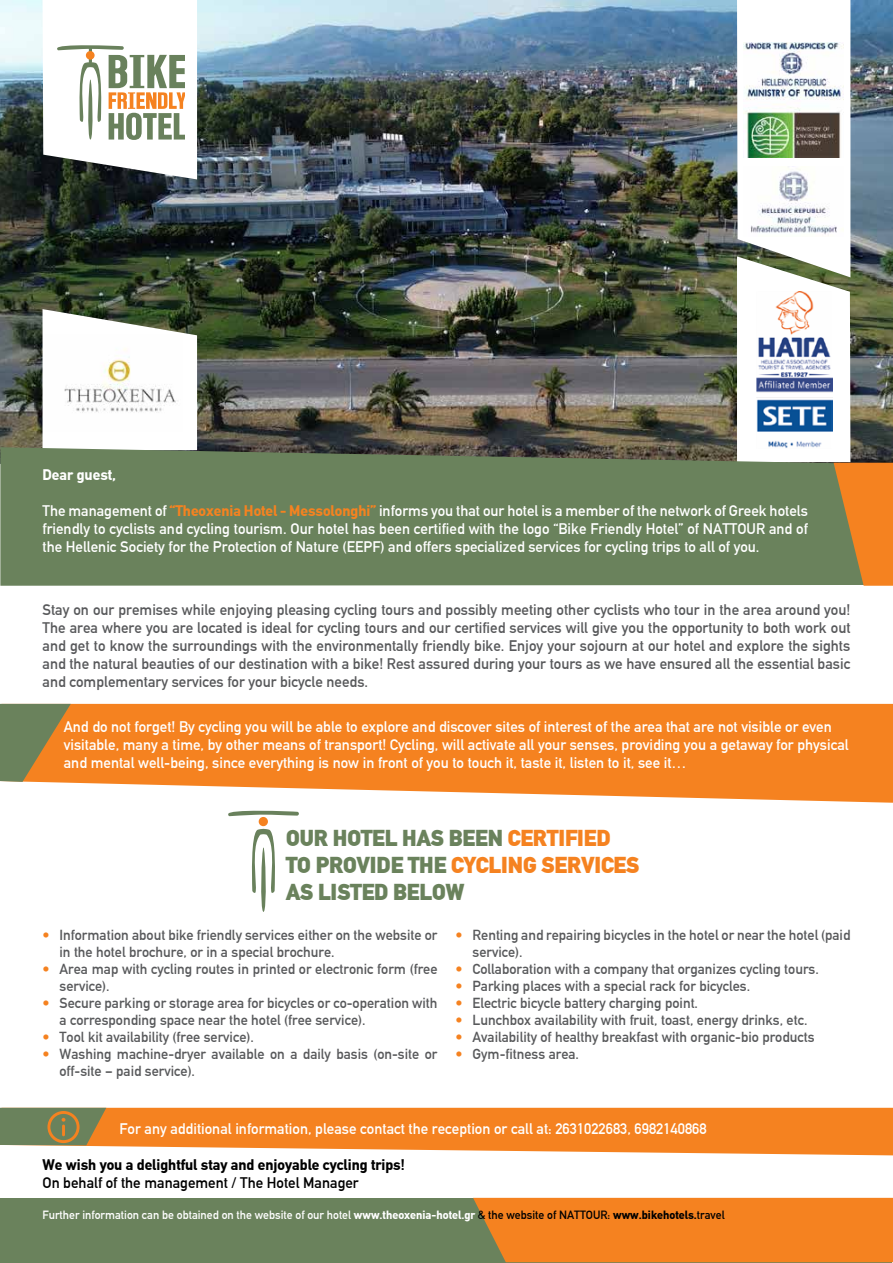
<style>
.page{position:relative;width:893px;height:1263px;background:#fff}
.page>*{position:absolute;margin:0;border:0;box-sizing:border-box;transform-origin:0 0}
.t1{font:900 22.5px/27px "CF Din";color:#6a825c}
.t2{font:15px/18px "CF Din";color:#fff;text-align:justify}
.t3{font:15px/18px "CF Din";color:#58595b;text-align:justify}
.t4{font:700 15px "CF Din";color:#000}
.t5{font:15px "CF Din";color:#000}
.t6{font:700 15px "CF Din";color:#fff}
.t7{font:14.25px/17.1px "CF Din";color:#58595b}
.t8{font:11.7px "CF Din";color:#fff}
.s1{font-weight:700;color:#f58220}
.s2{color:#f58220}
.s3{font-weight:700}
.s4{color:#000}
.s5{font-weight:700;color:#000}
</style>
<div class="page">
<div style="left:1px;top:1198px;width:891px;height:64px;background:#6a825c"></div>
<div style="left:473px;top:1198px;width:420px;height:64px;background:#f58220"></div>
<img style="left:0;top:0;width:737px;height:447px">
<svg style="left:43px;top:0;width:154px;height:179px"></svg>
<svg style="left:43px;top:309px;width:154px;height:138px"></svg>
<div style="left:0;top:447px;width:737px;height:139px;background:#6a825c"></div>
<img style="left:737px;top:0;width:156px;height:586px">
<svg style="left:41px;top:704px;width:852px;height:99px;background:#f68f38"></svg>
<svg style="left:0;top:704px;width:71px;height:78px;background:#9a8247"></svg>
<svg style="left:228px;top:810px;width:71px;height:6px"></svg>
<div style="left:259px;top:817px;width:9px;height:9px;background:#f58220;border-radius:50%"></div>
<svg style="left:252px;top:829px;width:23px;height:83px"></svg>
<svg style="left:0;top:1108px;width:893px;height:47px;background:#eb8e3b"></svg>
<img style="left:743px;top:43px;width:101px;height:115px">
<img style="left:743px;top:167px;width:100px;height:69px">
<img style="left:45px;top:335px;width:137px;height:96px">
<p class="t6" style="left:43px;top:463px;width:75px">Dear guest,</p>
<p class="t2" style="left:43px;top:501px;width:767px">The management of <span class="s1">“Theoxenia Hotel - Messolonghi”</span> informs you that our hotel is a member of the network of Greek hotels friendly to cyclists and cycling tourism. Our hotel has been certified with the logo “Bike Friendly Hotel” of NATTOUR and of the Hellenic Society for the Protection of Nature (EEPF) and offers specialized services for cycling trips to all of you.</p>
<p class="t3" style="left:43px;top:601px;width:809px">Stay on our premises while enjoying pleasing cycling tours and possibly meeting other cyclists who tour in the area around you!<br>The area where you are located is ideal for cycling tours and our certified services will give you the opportunity to both work out and get to know the surroundings with the environmentally friendly bike. Enjoy your sojourn at our hotel and explore the sights and the natural beauties of our destination with a bike! Rest assured during your tours as we have ensured all the essential basic and complementary services for your bicycle needs.</p>
<p class="t2" style="left:64px;top:718px;width:786px;text-align:left">And do not forget! By cycling you will be able to explore and discover sites of interest of the area that are not visible or even visitable, many a time, by other means of transport! Cycling, will activate all your senses, providing you a getaway for physical and mental well-being, since everything is now in front of you to touch it, taste it, listen to it, see it…</p>
<h1 class="t1" style="left:286px;top:824px;width:355px">OUR HOTEL HAS BEEN <span class="s2">CERTIFIED<br></span>TO PROVIDE THE <span class="s2">CYCLING SERVICES<br></span>AS LISTED BELOW</h1>
<p class="t7" style="left:60px;top:926px;width:379px;text-indent:-17px"><span class="s2">•</span> Information about bike friendly services either on the website or in the hotel brochure, or in a special brochure.</p>
<p class="t7" style="left:60px;top:960px;width:379px;text-indent:-17px"><span class="s2">•</span> Area map with cycling routes in printed or electronic form (free service).</p>
<p class="t7" style="left:60px;top:994px;width:379px;text-indent:-17px"><span class="s2">•</span> Secure parking or storage area for bicycles or co-operation with a corresponding space near the hotel (free service).</p>
<p class="t7" style="left:43px;top:1028px;width:213px"><span class="s2">•</span> Tool kit availability (free service).</p>
<p class="t7" style="left:60px;top:1046px;width:379px;text-indent:-17px"><span class="s2">•</span> Washing machine-dryer available on a daily basis (on-site or off-site – paid service).</p>
<p class="t7" style="left:472px;top:926px;width:379px;text-indent:-17px"><span class="s2">•</span> Renting and repairing bicycles in the hotel or near the hotel (paid service).</p>
<p class="t7" style="left:455px;top:960px;width:365px"><span class="s2">•</span> Collaboration with a company that organizes cycling tours.</p>
<p class="t7" style="left:455px;top:977px;width:296px"><span class="s2">•</span> Parking places with a special rack for bicycles.</p>
<p class="t7" style="left:455px;top:994px;width:244px"><span class="s2">•</span> Electric bicycle battery charging point.</p>
<p class="t7" style="left:455px;top:1011px;width:353px"><span class="s2">•</span> Lunchbox availability with fruit, toast, energy drinks, etc.</p>
<p class="t7" style="left:455px;top:1028px;width:361px"><span class="s2">•</span> Availability of healthy breakfast with organic-bio products</p>
<p class="t7" style="left:455px;top:1046px;width:125px"><span class="s2">•</span> Gym-fitness area.</p>
<p class="t2" style="left:120px;top:1119px;width:589px">For any additional information, please contact the reception or call at: 2631022683, 6982140868</p>
<p class="t4" style="left:43px;top:1154px;width:364px">We wish you a delightful stay and enjoyable cycling trips!</p>
<p class="t5" style="left:43px;top:1172px;width:318px">On behalf of the management / The Hotel Manager</p>
<p class="t8" style="left:43px;top:1207px;width:684px">Further information can be obtained on the website of our hotel <span class="s3">www.theoxenia-hotel.gr</span> <span class="s4">&amp; the website of NATTOUR:</span> <span class="s5">www.bikehotels.</span><span class="s4">travel</span></p>
</div>
